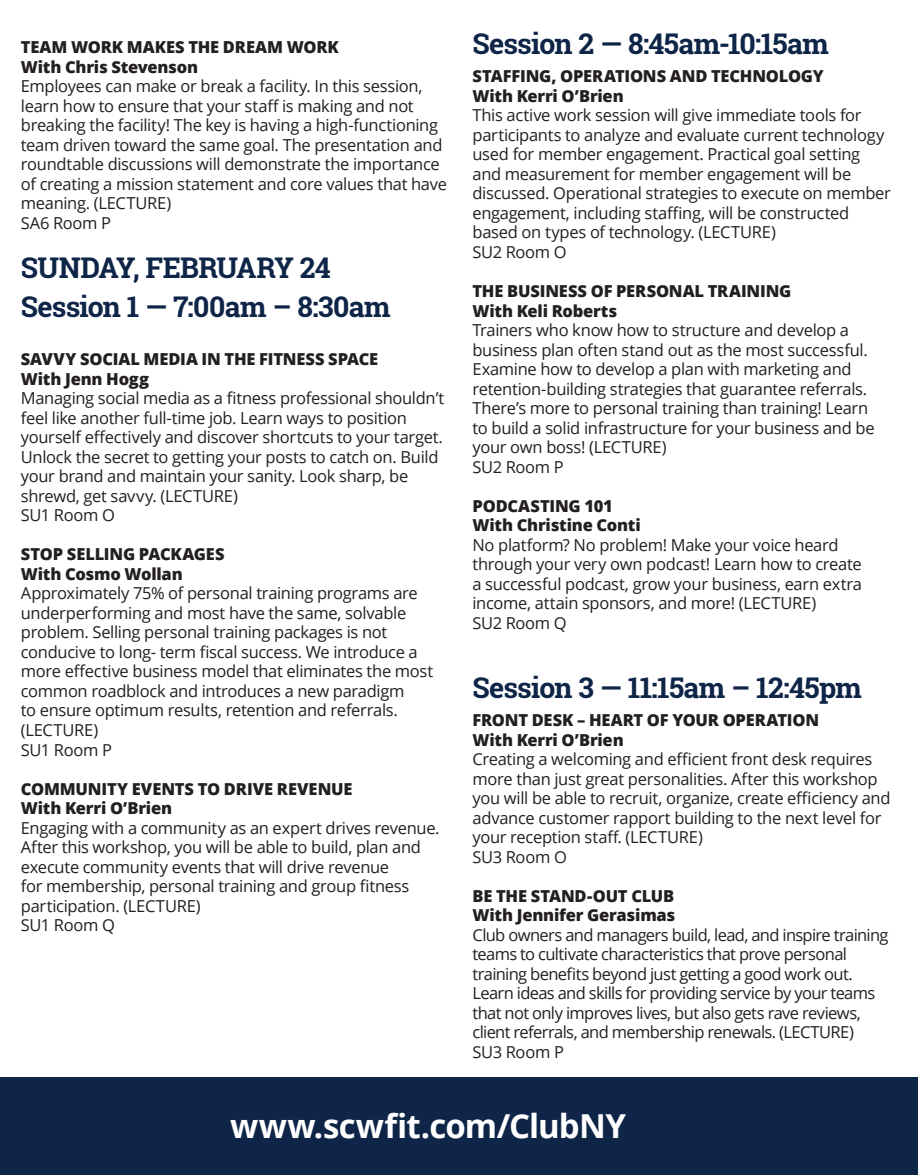
<style>
.page{position:relative;width:918px;height:1175px;background:#fff}
.page>*{position:absolute;margin:0;border:0;box-sizing:border-box;transform-origin:0 0}
.t1{font:700 33px "Open Sans";letter-spacing:-.02em;color:#fff}
.t2{font:700 28.5px/39px "Roboto Slab";letter-spacing:-.025em;color:#0e2548}
.t3{font:16.5px/19.5px "Open Sans";letter-spacing:-.02em;color:#231f20}
.t4{font:800 16.5px/19.5px "Open Sans";letter-spacing:-.01em;color:#231f20}
.t5{font:16.5px/19.5px "Open Sans";letter-spacing:-.04em;color:#231f20}
</style>
<div class="page">
<div style="left:0;top:1077px;width:918px;height:97px;background:#0e2548"></div>
<p class="t4" style="left:21px;top:37px;width:320px">TEAM WORK MAKES THE DREAM WORK<br>With Chris Stevenson</p>
<p class="t3" style="left:21px;top:76px;width:428px">Employees can make or break a facility. In this session, learn how to ensure that your staff is making and not breaking the facility! The key is having a high-functioning team driven toward the same goal. The presentation and roundtable discussions will demonstrate the importance of creating a mission statement and core values that have meaning. (LECTURE)<br>SA6 Room P</p>
<h2 class="t2" style="left:21px;top:248px;width:371px">SUNDAY, FEBRUARY 24<br>Session 1 — 7:00am – 8:30am</h2>
<p class="t4" style="left:21px;top:349px;width:359px">SAVVY SOCIAL MEDIA IN THE FITNESS SPACE<br>With Jenn Hogg</p>
<p class="t3" style="left:21px;top:388px;width:425px">Managing social media as a fitness professional shouldn’t feel like another full-time job. Learn ways to position yourself effectively and discover shortcuts to your target.<br>Unlock the secret to getting your posts to catch on. Build your brand and maintain your sanity. Look sharp, be shrewd, get savvy. (LECTURE)<br>SU1 Room O</p>
<p class="t4" style="left:21px;top:544px;width:205px">STOP SELLING PACKAGES<br>With Cosmo Wollan</p>
<p class="t3" style="left:21px;top:583px;width:414px">Approximately 75% of personal training programs are underperforming and most have the same, solvable problem. Selling personal training packages is not conducive to long- term fiscal success. We introduce a more effective business model that eliminates the most common roadblock and introduces a new paradigm<br>to ensure optimum results, retention and referrals. (LECTURE)<br>SU1 Room P</p>
<p class="t4" style="left:21px;top:778px;width:333px">COMMUNITY EVENTS TO DRIVE REVENUE<br>With Kerri O’Brien</p>
<p class="t3" style="left:21px;top:817px;width:420px">Engaging with a community as an expert drives revenue.<br>After this workshop, you will be able to build, plan and execute community events that will drive revenue<br>for membership, personal training and group fitness participation. (LECTURE)<br>SU1 Room Q</p>
<h2 class="t2" style="left:472px;top:24px;width:358px">Session 2 — 8:45am-10:15am</h2>
<p class="t4" style="left:472px;top:66px;width:353px">STAFFING, OPERATIONS AND TECHNOLOGY<br>With Kerri O’Brien</p>
<p class="t3" style="left:472px;top:105px;width:420px">This active work session will give immediate tools for participants to analyze and evaluate current technology used for member engagement. Practical goal setting and measurement for member engagement will be discussed. Operational strategies to execute on member engagement, including staffing, will be constructed based on types of technology. (LECTURE)<br>SU2 Room O</p>
<p class="t4" style="left:472px;top:280px;width:321px">THE BUSINESS OF PERSONAL TRAINING<br>With Keli Roberts</p>
<p class="t3" style="left:472px;top:320px;width:404px">Trainers who know how to structure and develop a business plan often stand out as the most successful.<br>Examine how to develop a plan with marketing and retention-building strategies that guarantee referrals.<br>There’s more to personal training than training! Learn to build a solid infrastructure for your business and be your own boss! (LECTURE)<br>SU2 Room P</p>
<p class="t4" style="left:472px;top:495px;width:170px">PODCASTING 101<br>With Christine Conti</p>
<p class="t3" style="left:472px;top:534px;width:391px">No platform? No problem! Make your voice heard through your very own podcast! Learn how to create a successful podcast, grow your business, earn extra income, attain sponsors, and more! (LECTURE)<br>SU2 Room Q</p>
<h2 class="t2" style="left:472px;top:667px;width:391px">Session 3 — 11:15am – 12:45pm</h2>
<p class="t4" style="left:472px;top:709px;width:348px">FRONT DESK – HEART OF YOUR OPERATION<br>With Kerri O’Brien</p>
<p class="t3" style="left:472px;top:749px;width:420px">Creating a welcoming and efficient front desk requires more than just great personalities. After this workshop you will be able to recruit, organize, create efficiency and advance customer rapport building to the next level for your reception staff. (LECTURE)<br>SU3 Room O</p>
<p class="t4" style="left:472px;top:885px;width:204px">BE THE STAND-OUT CLUB<br>With Jennifer Gerasimas</p>
<p class="t5" style="left:472px;top:924px;width:418px">Club owners and managers build, lead, and inspire training teams to cultivate characteristics that prove personal training benefits beyond just getting a good work out.<br>Learn ideas and skills for providing service by your teams that not only improves lives, but also gets rave reviews, client referrals, and membership renewals. (LECTURE)<br>SU3 Room P</p>
<h1 class="t1" style="left:230px;top:1102px;width:398px">www.scwfit.com/ClubNY</h1>
</div>
